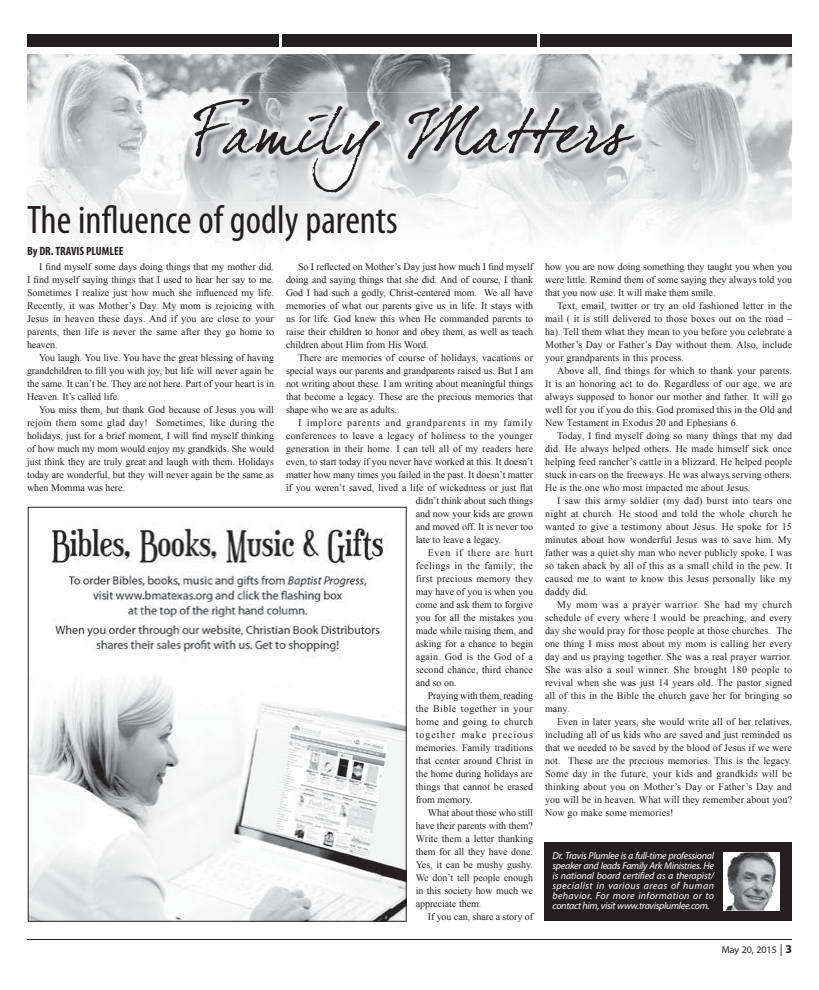
<style>
.page{position:relative;width:819px;height:990px;background:#fff}
.page>*{position:absolute;margin:0;border:0;box-sizing:border-box;transform-origin:0 0}
.t1{font:condensed 40px "Myriad Pro";color:#231f20}
.t2{font:700 condensed 12px "Myriad Pro";color:#231f20}
.t3{font:10px/13px "Times New Roman";color:#231f20;text-align:justify}
.t4{font:italic 10px/10px "Myriad Pro";letter-spacing:-.03em;color:#fff;text-align:justify}
.t5{font:10px "Times New Roman";letter-spacing:.02em;color:#231f20}
.t6{font:10px "Times New Roman";letter-spacing:.07em;color:#231f20}
.t7{font:10px "Times New Roman";letter-spacing:.035em;color:#231f20}
.t8{font:10px "Times New Roman";letter-spacing:.04em;color:#231f20}
.t9{font:10px "Times New Roman";letter-spacing:.095em;color:#231f20}
.t10{font:10px "Myriad Pro";color:#231f20}
.s1{font-size:12px}
.s2{font-weight:700;font-size:12px}
</style>
<div class="page">
<hr style="left:28px;top:939px;width:764px;height:1px;background:#231f20">
<div style="left:27px;top:34px;width:251px;height:13px;background:#231f20"></div>
<div style="left:282px;top:34px;width:255px;height:13px;background:#231f20"></div>
<div style="left:541px;top:34px;width:251px;height:13px;background:#231f20"></div>
<img style="left:27px;top:54px;width:765px;height:185px">
<img style="left:193px;top:98px;width:451px;height:104px">
<img style="left:187px;top:93px;width:454px;height:106px">
<img style="left:193px;top:98px;width:448px;height:101px">
<svg style="left:193px;top:99px;width:441px;height:93px;background:#bdbebf"></svg>
<div style="left:544px;top:842px;width:248px;height:79px;background:#231f20"></div>
<svg style="left:724px;top:852px;width:56px;height:59px;background:#a7a8aa"></svg>
<svg style="left:28px;top:507px;width:379px;height:415px"></svg>
<h1 class="t1" style="left:27px;top:196px;width:372px">The influence of godly parents</h1>
<p class="t2" style="left:27px;top:243px;width:98px">By DR. TRAVIS PLUMLEE</p>
<p class="t3" style="left:27px;top:260px;width:249px;text-indent:12px">I find myself some days doing things that my mother did.<br>I find myself saying things that I used to hear her say to me.<br>Sometimes I realize just how much she influenced my life.<br>Recently, it was Mother’s Day. My mom is rejoicing with Jesus in heaven these days. And if you are close to your parents, then life is never the same after they go home to heaven.</p>
<p class="t3" style="left:27px;top:351px;width:249px;text-indent:12px">You laugh. You live. You have the great blessing of having grandchildren to fill you with joy, but life will never again be the same. It can’t be. They are not here. Part of your heart is in Heaven. It’s called life.</p>
<p class="t3" style="left:27px;top:403px;width:249px;text-indent:12px">You miss them, but thank God because of Jesus you will rejoin them some glad day! Sometimes, like during the holidays, just for a brief moment, I will find myself thinking of how much my mom would enjoy my grandkids. She would just think they are truly great and laugh with them. Holidays today are wonderful, but they will never again be the same as when Momma was here.</p>
<p class="t3" style="left:286px;top:260px;width:249px;text-indent:12px">So I reflected on Mother’s Day just how much I find myself doing and saying things that she did. And of course, I thank God I had such a godly, Christ-centered mom. We all have memories of what our parents give us in life. It stays with us for life. God knew this when He commanded parents to raise their children to honor and obey them, as well as teach children about Him from His Word.</p>
<p class="t3" style="left:286px;top:351px;width:249px;text-indent:12px">There are memories of course of holidays, vacations or special ways our parents and grandparents raised us. But I am not writing about these. I am writing about meaningful things that become a legacy. These are the precious memories that shape who we are as adults.</p>
<p class="t6" style="left:298px;top:416px;width:236px">I implore parents and grandparents in my family</p>
<p class="t5" style="left:286px;top:429px;width:248px">conferences to leave a legacy of holiness to the younger</p>
<p class="t3" style="left:286px;top:442px;width:249px">generation in their home. I can tell all of my readers here</p>
<p class="t3" style="left:286px;top:455px;width:249px">even, to start today if you never have worked at this. It doesn’t</p>
<p class="t3" style="left:286px;top:468px;width:249px">matter how many times you failed in the past. It doesn’t matter</p>
<p class="t3" style="left:286px;top:481px;width:248px">if you weren’t saved, lived a life of wickedness or just flat</p>
<p class="t3" style="left:416px;top:494px;width:119px">didn’t think about such things</p>
<p class="t3" style="left:416px;top:507px;width:119px">and now your kids are grown</p>
<p class="t3" style="left:416px;top:520px;width:119px">and moved off. It is never too</p>
<p class="t3" style="left:416px;top:533px;width:87px">late to leave a legacy.</p>
<p class="t6" style="left:428px;top:546px;width:107px">Even if there are hurt</p>
<p class="t7" style="left:416px;top:559px;width:119px">feelings in the family; the</p>
<p class="t5" style="left:416px;top:572px;width:119px">first precious memory they</p>
<p class="t3" style="left:416px;top:585px;width:119px">may have of you is when you</p>
<p class="t3" style="left:416px;top:598px;width:119px">come and ask them to forgive</p>
<p class="t3" style="left:416px;top:611px;width:119px">you for all the mistakes you</p>
<p class="t3" style="left:416px;top:624px;width:119px">made while raising them, and</p>
<p class="t3" style="left:416px;top:637px;width:119px">asking for a chance to begin</p>
<p class="t5" style="left:416px;top:650px;width:119px">again. God is the God of a</p>
<p class="t3" style="left:416px;top:663px;width:119px">second chance, third chance</p>
<p class="t3" style="left:416px;top:676px;width:42px">and so on.</p>
<p class="t3" style="left:428px;top:689px;width:107px">Praying with them, reading</p>
<p class="t8" style="left:416px;top:702px;width:119px">the Bible together in your</p>
<p class="t7" style="left:416px;top:715px;width:119px">home and going to church</p>
<p class="t9" style="left:416px;top:728px;width:119px">together make precious</p>
<p class="t3" style="left:416px;top:741px;width:119px">memories. Family traditions</p>
<p class="t3" style="left:416px;top:754px;width:119px">that center around Christ in</p>
<p class="t3" style="left:416px;top:767px;width:119px">the home during holidays are</p>
<p class="t3" style="left:416px;top:780px;width:119px">things that cannot be erased</p>
<p class="t3" style="left:416px;top:793px;width:58px">from memory.</p>
<p class="t3" style="left:428px;top:806px;width:107px">What about those who still</p>
<p class="t3" style="left:416px;top:819px;width:119px">have their parents with them?</p>
<p class="t3" style="left:416px;top:832px;width:119px">Write them a letter thanking</p>
<p class="t3" style="left:416px;top:845px;width:119px">them for all they have done.</p>
<p class="t3" style="left:416px;top:858px;width:119px">Yes, it can be mushy gushy.</p>
<p class="t3" style="left:416px;top:871px;width:119px">We don’t tell people enough</p>
<p class="t3" style="left:416px;top:884px;width:119px">in this society how much we</p>
<p class="t3" style="left:416px;top:897px;width:67px">appreciate them.</p>
<p class="t3" style="left:428px;top:910px;width:107px">If you can, share a story of</p>
<p class="t3" style="left:545px;top:260px;width:249px">how you are now doing something they taught you when you were little. Remind them of some saying they always told you that you now use. It will make them smile.</p>
<p class="t3" style="left:545px;top:299px;width:249px;text-indent:12px">Text, email, twitter or try an old fashioned letter in the mail ( it is still delivered to those boxes out on the road – ha). Tell them what they mean to you before you celebrate a Mother’s Day or Father’s Day without them. Also, include your grandparents in this process.</p>
<p class="t3" style="left:545px;top:364px;width:249px;text-indent:12px">Above all, find things for which to thank your parents.<br>It is an honoring act to do. Regardless of our age, we are always supposed to honor our mother and father. It will go well for you if you do this. God promised this in the Old and New Testament in Exodus 20 and Ephesians 6.</p>
<p class="t3" style="left:545px;top:429px;width:249px;text-indent:12px">Today, I find myself doing so many things that my dad did. He always helped others. He made himself sick once helping feed rancher’s cattle in a blizzard. He helped people stuck in cars on the freeways. He was always serving others.<br>He is the one who most impacted me about Jesus.</p>
<p class="t3" style="left:545px;top:494px;width:249px;text-indent:12px">I saw this army soldier (my dad) burst into tears one night at church. He stood and told the whole church he wanted to give a testimony about Jesus. He spoke for 15 minutes about how wonderful Jesus was to save him. My father was a quiet shy man who never publicly spoke. I was so taken aback by all of this as a small child in the pew. It caused me to want to know this Jesus personally like my daddy did.</p>
<p class="t3" style="left:545px;top:598px;width:249px;text-indent:12px">My mom was a prayer warrior. She had my church schedule of every where I would be preaching, and every day she would pray for those people at those churches. The one thing I miss most about my mom is calling her every day and us praying together. She was a real prayer warrior.<br>She was also a soul winner. She brought 180 people to revival when she was just 14 years old. The pastor signed all of this in the Bible the church gave her for bringing so many.</p>
<p class="t3" style="left:545px;top:715px;width:249px;text-indent:12px">Even in later years, she would write all of her relatives, including all of us kids who are saved and just reminded us that we needed to be saved by the blood of Jesus if we were not. These are the precious memories. This is the legacy.<br>Some day in the future, your kids and grandkids will be thinking about you on Mother’s Day or Father’s Day and you will be in heaven. What will they remember about you?<br>Now go make some memories!</p>
<p class="t4" style="left:553px;top:850px;width:163px">Dr. Travis Plumlee is a full-time professional speaker and leads Family Ark Ministries. He is national board certified as a therapist/ specialist in various areas of human behavior. For more information or to contact him, visit www.travisplumlee.com.</p>
<p class="t10" style="left:722px;top:943px;width:72px">May 20, 2015 <span class="s1">|</span> <span class="s2">3</span></p>
</div>
